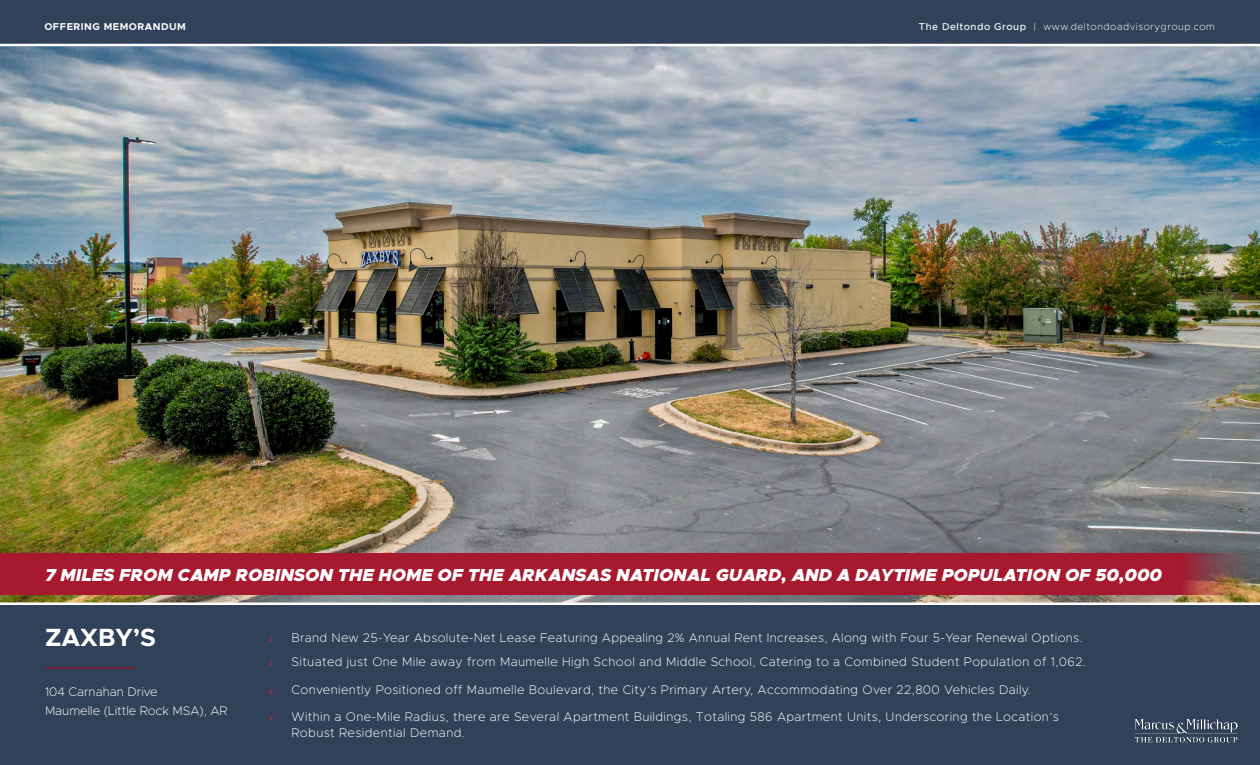
<style>
.page{position:relative;width:1260px;height:765px;background:#fff}
.page>*{position:absolute;margin:0;border:0;box-sizing:border-box;transform-origin:0 0}
.t1{font:700 25px "Metropolis";color:#fff}
.t2{font:italic 900 17.5px "Metropolis";color:#fff}
.t3{font:200 12.5px/16.2px "Metropolis";letter-spacing:.03em;color:#fff}
.t4{font:200 12.5px "Metropolis";color:#fff}
.t5{font:200 10px "Metropolis";letter-spacing:.05em;color:#fff}
.t6{font:700 10px "Metropolis";letter-spacing:.05em;color:#fff}
.s1{font-weight:500}
.s2{font-family:"Myriad Pro";font-weight:400;font-size:10px;color:#e6252b}
</style>
<div class="page">
<img style="left:0;top:46px;width:1260px;height:556px">
<div style="left:0;top:602px;width:1260px;height:163px;background:#314159"></div>
<div style="left:0;top:0;width:1260px;height:44px;background:#314159"></div>
<img style="left:1134px;top:719px;width:103px;height:23px">
<hr style="left:45px;top:668px;width:90px;height:1px;background:#9c0c27">
<div style="left:0;top:553px;width:1260px;height:42px;background:#a6192e"></div>
<p class="t6" style="left:44px;top:21px;width:143px">OFFERING MEMORANDUM</p>
<p class="t5" style="left:919px;top:21px;width:298px"><span class="s1">The Deltondo Group</span> | www.deltondoadvisorygroup.com</p>
<p class="t2" style="left:45px;top:564px;width:1119px">7 MILES FROM CAMP ROBINSON THE HOME OF THE ARKANSAS NATIONAL GUARD, AND A DAYTIME POPULATION OF 50,000</p>
<p class="t1" style="left:45px;top:622px;width:113px">ZAXBY’S</p>
<p class="t4" style="left:45px;top:684px;width:114px">104 Carnahan Drive</p>
<p class="t4" style="left:45px;top:703px;width:184px">Maumelle (Little Rock MSA), AR</p>
<p class="t3" style="left:269px;top:629px;width:815px"><span class="s2">»</span> Brand New 25-Year Absolute-Net Lease Featuring Appealing 2% Annual Rent Increases, Along with Four 5-Year Renewal Options.</p>
<p class="t3" style="left:269px;top:654px;width:818px"><span class="s2">»</span> Situated just One Mile away from Maumelle High School and Middle School, Catering to a Combined Student Population of 1,062.</p>
<p class="t3" style="left:269px;top:681px;width:763px"><span class="s2">»</span> Conveniently Positioned off Maumelle Boulevard, the City’s Primary Artery, Accommodating Over 22,800 Vehicles Daily.</p>
<p class="t3" style="left:292px;top:709px;width:769px;text-indent:-22px"><span class="s2">»</span> Within a One-Mile Radius, there are Several Apartment Buildings, Totaling 586 Apartment Units, Underscoring the Location’s<br>Robust Residential Demand.</p>
</div>
